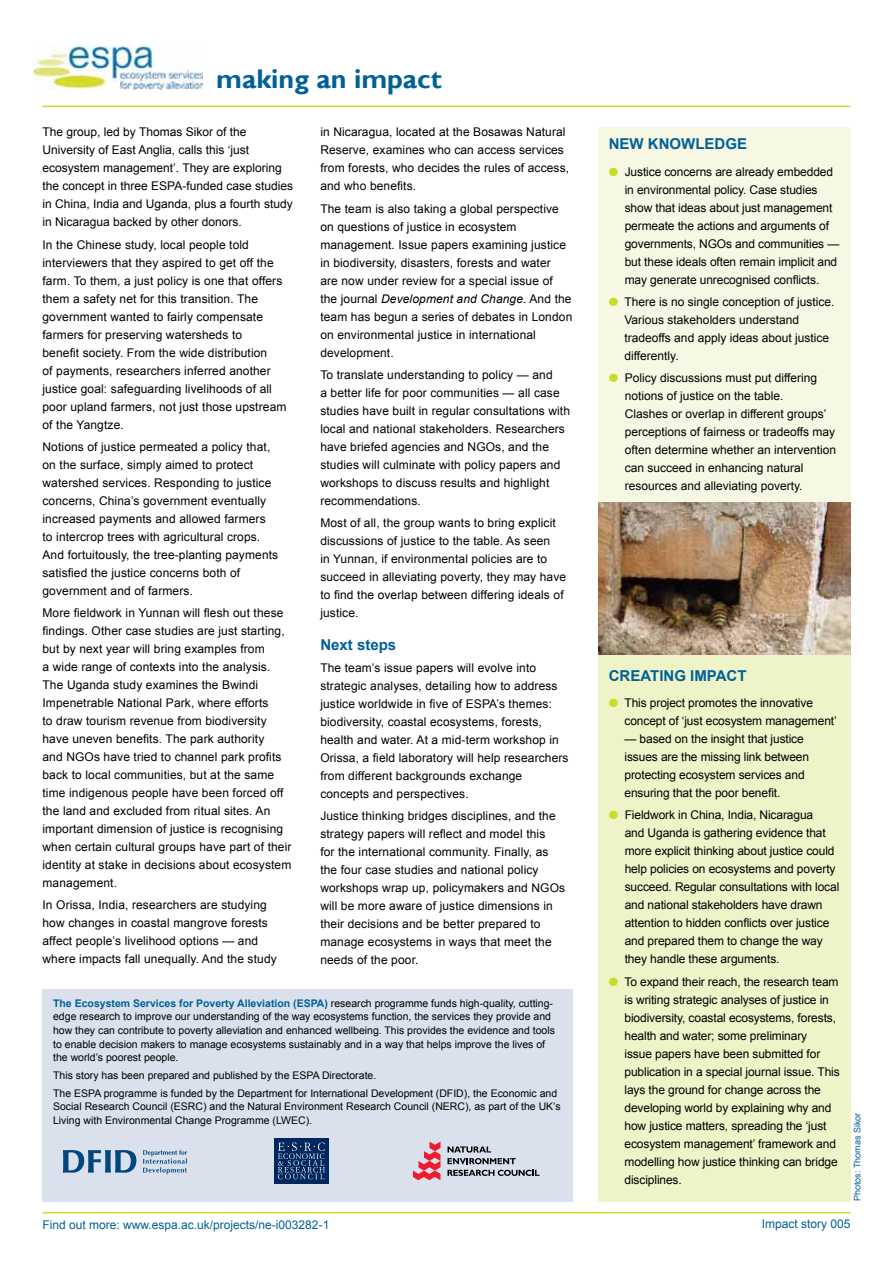
<style>
.page{position:relative;width:893px;height:1263px;background:#fff}
.page>*{position:absolute;margin:0;border:0;box-sizing:border-box;transform-origin:0 0}
.t1{font:700 27px "Gill Sans";color:#006097}
.t2{font:700 15px "Arial";color:#006097}
.t3{font:12px/18px "Arial";letter-spacing:.01em;color:#000}
.t4{font:12px/18px "Arial";letter-spacing:-.01em;color:#000}
.t5{font:12px "Arial";color:#006097}
.t6{font:10.5px/13.5px "Arial";color:#000}
.t7{font:9px "Arial";color:#006097}
.s1{font-style:italic}
.s2{font-weight:700;color:#006097}
.s3{color:#cbdb2a}
</style>
<div class="page">
<div style="left:598px;top:128px;width:252px;height:1073px;background:#f5f7de"></div>
<div style="left:598px;top:655px;width:252px;height:546px;background:#edf2c2"></div>
<div style="left:43px;top:989px;width:530px;height:212px;background:#dae1ec"></div>
<svg style="left:63px;top:1150px;width:73px;height:23px"></svg>
<svg style="left:143px;top:1150px;width:44px;height:24px"></svg>
<div style="left:274px;top:1138px;width:54px;height:45px;background:#00285e"></div>
<svg style="left:278px;top:1142px;width:47px;height:37px"></svg>
<svg style="left:447px;top:1146px;width:44px;height:6px"></svg>
<svg style="left:448px;top:1158px;width:68px;height:6px"></svg>
<svg style="left:447px;top:1170px;width:93px;height:6px"></svg>
<svg style="left:413px;top:1141px;width:27px;height:39px"></svg>
<img style="left:598px;top:503px;width:252px;height:152px">
<img style="left:33px;top:47px;width:170px;height:43px">
<hr style="left:43px;top:106px;width:807px;height:1px;background:#cbdb2a">
<hr style="left:43px;top:1212px;width:807px;height:1px;background:#cbdb2a">
<h1 class="t1" style="left:216px;top:63px;width:227px">making an impact</h1>
<p class="t3" style="left:43px;top:123px;width:252px">The group, led by Thomas Sikor of the University of East Anglia, calls this ‘just ecosystem management’. They are exploring the concept in three ESPA-funded case studies in China, India and Uganda, plus a fourth study in Nicaragua backed by other donors.</p>
<p class="t3" style="left:43px;top:235px;width:245px">In the Chinese study, local people told interviewers that they aspired to get off the farm. To them, a just policy is one that offers them a safety net for this transition. The government wanted to fairly compensate farmers for preserving watersheds to<br>benefit society. From the wide distribution<br>of payments, researchers inferred another justice goal: safeguarding livelihoods of all poor upland farmers, not just those upstream of the Yangtze.</p>
<p class="t3" style="left:43px;top:438px;width:237px">Notions of justice permeated a policy that, on the surface, simply aimed to protect watershed services. Responding to justice concerns, China’s government eventually increased payments and allowed farmers to intercrop trees with agricultural crops.<br>And fortuitously, the tree-planting payments satisfied the justice concerns both of government and of farmers.</p>
<p class="t3" style="left:43px;top:604px;width:251px">More fieldwork in Yunnan will flesh out these findings. Other case studies are just starting, but by next year will bring examples from<br>a wide range of contexts into the analysis.<br>The Uganda study examines the Bwindi Impenetrable National Park, where efforts<br>to draw tourism revenue from biodiversity have uneven benefits. The park authority<br>and NGOs have tried to channel park profits back to local communities, but at the same time indigenous people have been forced off the land and excluded from ritual sites. An important dimension of justice is recognising when certain cultural groups have part of their identity at stake in decisions about ecosystem management.</p>
<p class="t3" style="left:43px;top:896px;width:236px">In Orissa, India, researchers are studying how changes in coastal mangrove forests affect people’s livelihood options — and where impacts fall unequally. And the study</p>
<p class="t3" style="left:320px;top:123px;width:250px">in Nicaragua, located at the Bosawas Natural Reserve, examines who can access services from forests, who decides the rules of access, and who benefits.</p>
<p class="t3" style="left:320px;top:199px;width:253px">The team is also taking a global perspective on questions of justice in ecosystem management. Issue papers examining justice in biodiversity, disasters, forests and water<br>are now under review for a special issue of the journal <span class="s1">Development and Change</span>. And the team has begun a series of debates in London on environmental justice in international development.</p>
<p class="t3" style="left:320px;top:366px;width:251px">To translate understanding to policy — and<br>a better life for poor communities — all case studies have built in regular consultations with local and national stakeholders. Researchers have briefed agencies and NGOs, and the studies will culminate with policy papers and workshops to discuss results and highlight recommendations.</p>
<p class="t3" style="left:320px;top:514px;width:247px">Most of all, the group wants to bring explicit discussions of justice to the table. As seen<br>in Yunnan, if environmental policies are to succeed in alleviating poverty, they may have to find the overlap between differing ideals of justice.</p>
<p class="t2" style="left:320px;top:634px;width:77px">Next steps</p>
<p class="t3" style="left:320px;top:659px;width:250px">The team’s issue papers will evolve into strategic analyses, detailing how to address justice worldwide in five of ESPA’s themes: biodiversity, coastal ecosystems, forests, health and water. At a mid-term workshop in Orissa, a field laboratory will help researchers from different backgrounds exchange concepts and perspectives.</p>
<p class="t3" style="left:320px;top:807px;width:246px">Justice thinking bridges disciplines, and the strategy papers will reflect and model this<br>for the international community. Finally, as the four case studies and national policy workshops wrap up, policymakers and NGOs will be more aware of justice dimensions in their decisions and be better prepared to manage ecosystems in ways that meet the needs of the poor.</p>
<p class="t6" style="left:53px;top:997px;width:503px"><span class="s2">The Ecosystem Services for Poverty Alleviation (ESPA)</span> research programme funds high-quality, cutting&shy;edge research to improve our understanding of the way ecosystems function, the services they provide and how they can contribute to poverty alleviation and enhanced wellbeing. This provides the evidence and tools to enable decision makers to manage ecosystems sustainably and in a way that helps improve the lives of the world’s poorest people.</p>
<p class="t6" style="left:53px;top:1066px;width:506px;line-height:17.7px">This story has been prepared and published by the ESPA Directorate.<br>The ESPA programme is funded by the Department for International Development (DFID), the Economic and</p>
<p class="t6" style="left:53px;top:1100px;width:398px">Social Research Council (ESRC) and the Natural Environment Research Council (NERC</p>
<p class="t6" style="left:465px;top:1100px;width:97px">), as part of the UK’s</p>
<p class="t6" style="left:53px;top:1113px;width:260px">Living with Environmental Change Programme (LWEC).</p>
<p class="t5" style="left:43px;top:1217px;width:288px">Find out more: www.espa.ac.uk/projects/ne-i003282-1</p>
<p class="t2" style="left:609px;top:134px;width:138px">New knowledge</p>
<p class="t4" style="left:625px;top:163px;width:216px;text-indent:-16px"><span class="s3">●</span> Justice concerns are already embedded in environmental policy. Case studies show that ideas about just management permeate the actions and arguments of governments, NGOs and communities — but these ideals often remain implicit and may generate unrecognised conflicts.</p>
<p class="t3" style="left:624px;top:293px;width:212px;text-indent:-16px"><span class="s3">●</span> There is no single conception of justice.<br>Various stakeholders understand tradeoffs and apply ideas about justice differently.</p>
<p class="t3" style="left:625px;top:369px;width:213px;text-indent:-16px"><span class="s3">●</span> Policy discussions must put differing notions of justice on the table.<br>Clashes or overlap in different groups’ perceptions of fairness or tradeoffs may often determine whether an intervention can succeed in enhancing natural resources and alleviating poverty.</p>
<p class="t2" style="left:609px;top:665px;width:139px">CREATING IMPACT</p>
<p class="t4" style="left:624px;top:694px;width:214px;text-indent:-16px"><span class="s3">●</span> This project promotes the innovative concept of ‘just ecosystem management’</p>
<p class="t4" style="left:624px;top:730px;width:186px">— based on the insight that justice issues are the missing link between protecting ecosystem services and ensuring that the poor benefit.</p>
<p class="t4" style="left:625px;top:806px;width:216px;text-indent:-16px"><span class="s3">●</span> Fieldwork in China, India, Nicaragua<br>and Uganda is gathering evidence that more explicit thinking about justice could help policies on ecosystems and poverty succeed. Regular consultations with local and national stakeholders have drawn attention to hidden conflicts over justice and prepared them to change the way they handle these arguments.</p>
<p class="t4" style="left:624px;top:973px;width:217px;text-indent:-16px"><span class="s3">●</span> To expand their reach, the research team is writing strategic analyses of justice in biodiversity, coastal ecosystems, forests, health and water; some preliminary<br>issue papers have been submitted for publication in a special journal issue. This lays the ground for change across the developing world by explaining why and how justice matters, spreading the ‘just ecosystem management’ framework and modelling how justice thinking can bridge disciplines.</p>
<p class="t7" style="left:851px;top:1201px;width:90px;rotate:-90deg">Photos: Thomas Sikor</p>
<p class="t5" style="left:762px;top:1216px;width:90px">Impact story 005</p>
</div>
